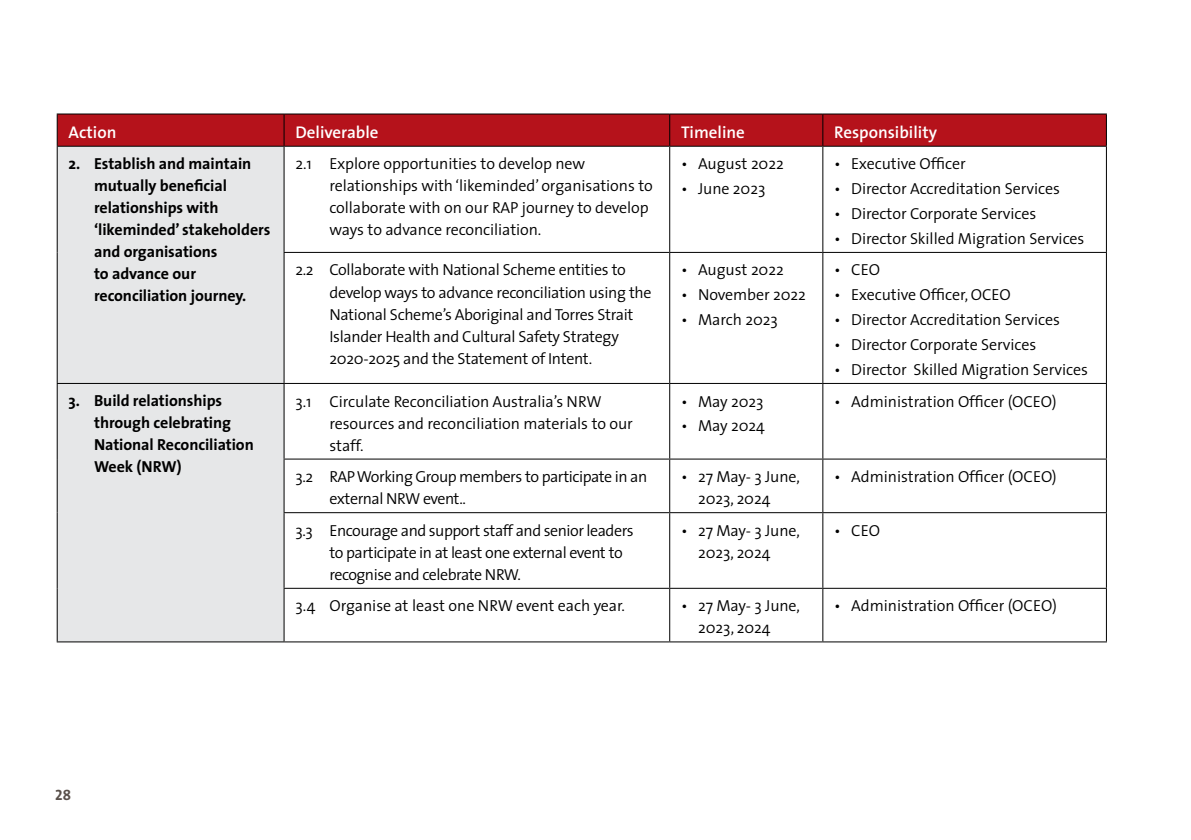
<style>
.page{position:relative;width:1191px;height:840px;background:#fff}
.page>*{position:absolute;margin:0;border:0;box-sizing:border-box;transform-origin:0 0}
.t1{font:600 17px "The Sans";color:#fff}
.t2{font:300 16px/22px "The Sans";letter-spacing:-.005em;color:#000}
.t3{font:700 16px/22px "The Sans";letter-spacing:-.005em;color:#000}
.t4{font:300 16px/22px "The Sans";letter-spacing:-.03em;color:#000}
.t5{font:15px "The Sans Bold Caps";color:#59504b}
</style>
<div class="page">
<div style="left:58px;top:114px;width:1048px;height:32px;background:#b5121b"></div>
<div style="left:58px;top:147px;width:225px;height:494px;background:#e6e7e8"></div>
<svg style="left:284px;top:147px;width:822px;height:494px"></svg>
<hr style="left:57px;top:147px;width:1px;height:105px;background:#000">
<hr style="left:57px;top:252px;width:1px;height:131px;background:#000">
<hr style="left:283px;top:147px;width:1px;height:105px;background:#000">
<hr style="left:669px;top:147px;width:1px;height:105px;background:#000">
<hr style="left:822px;top:147px;width:1px;height:105px;background:#000">
<hr style="left:1106px;top:147px;width:1px;height:105px;background:#000">
<hr style="left:283px;top:252px;width:386px;height:1px;background:#000">
<hr style="left:283px;top:253px;width:1px;height:130px;background:#000">
<hr style="left:669px;top:252px;width:154px;height:1px;background:#000">
<hr style="left:669px;top:253px;width:1px;height:130px;background:#000">
<hr style="left:823px;top:252px;width:284px;height:1px;background:#000">
<hr style="left:822px;top:253px;width:1px;height:130px;background:#000">
<hr style="left:1106px;top:253px;width:1px;height:130px;background:#000">
<hr style="left:284px;top:383px;width:385px;height:1px;background:#000">
<hr style="left:669px;top:383px;width:154px;height:1px;background:#000">
<hr style="left:669px;top:384px;width:1px;height:74px;background:#000">
<hr style="left:823px;top:383px;width:284px;height:1px;background:#000">
<hr style="left:822px;top:384px;width:1px;height:74px;background:#000">
<hr style="left:1106px;top:384px;width:1px;height:74px;background:#000">
<hr style="left:283px;top:458px;width:386px;height:1px;background:#000">
<hr style="left:669px;top:458px;width:154px;height:1px;background:#000">
<hr style="left:669px;top:459px;width:1px;height:53px;background:#000">
<hr style="left:823px;top:458px;width:284px;height:1px;background:#000">
<hr style="left:822px;top:459px;width:1px;height:53px;background:#000">
<hr style="left:1106px;top:459px;width:1px;height:53px;background:#000">
<hr style="left:283px;top:512px;width:386px;height:1px;background:#000">
<hr style="left:669px;top:512px;width:154px;height:1px;background:#000">
<hr style="left:669px;top:513px;width:1px;height:74px;background:#000">
<hr style="left:823px;top:512px;width:284px;height:1px;background:#000">
<hr style="left:822px;top:513px;width:1px;height:74px;background:#000">
<hr style="left:1106px;top:513px;width:1px;height:74px;background:#000">
<hr style="left:283px;top:587px;width:386px;height:1px;background:#000">
<hr style="left:669px;top:587px;width:154px;height:1px;background:#000">
<hr style="left:669px;top:588px;width:1px;height:53px;background:#000">
<hr style="left:823px;top:587px;width:284px;height:1px;background:#000">
<hr style="left:822px;top:588px;width:1px;height:53px;background:#000">
<hr style="left:1106px;top:588px;width:1px;height:53px;background:#000">
<hr style="left:284px;top:641px;width:385px;height:1px;background:#000">
<hr style="left:669px;top:641px;width:154px;height:1px;background:#000">
<hr style="left:823px;top:641px;width:284px;height:1px;background:#000">
<hr style="left:57px;top:113px;width:227px;height:1px;background:#000">
<hr style="left:57px;top:114px;width:1px;height:32px;background:#000">
<hr style="left:284px;top:113px;width:385px;height:1px;background:#000">
<hr style="left:283px;top:114px;width:1px;height:32px;background:#000">
<hr style="left:669px;top:113px;width:154px;height:1px;background:#000">
<hr style="left:669px;top:114px;width:1px;height:32px;background:#000">
<hr style="left:823px;top:113px;width:284px;height:1px;background:#000">
<hr style="left:822px;top:114px;width:1px;height:32px;background:#000">
<hr style="left:1106px;top:114px;width:1px;height:32px;background:#000">
<hr style="left:57px;top:146px;width:227px;height:1px;background:#000">
<hr style="left:284px;top:146px;width:385px;height:1px;background:#000">
<hr style="left:669px;top:146px;width:154px;height:1px;background:#000">
<hr style="left:823px;top:146px;width:284px;height:1px;background:#000">
<hr style="left:57px;top:383px;width:227px;height:1px;background:#000">
<hr style="left:57px;top:384px;width:1px;height:75px;background:#000">
<hr style="left:283px;top:384px;width:1px;height:74px;background:#000">
<hr style="left:57px;top:459px;width:1px;height:53px;background:#000">
<hr style="left:283px;top:459px;width:1px;height:53px;background:#000">
<hr style="left:57px;top:512px;width:1px;height:76px;background:#000">
<hr style="left:283px;top:513px;width:1px;height:74px;background:#000">
<hr style="left:57px;top:588px;width:1px;height:53px;background:#000">
<hr style="left:283px;top:588px;width:1px;height:53px;background:#000">
<hr style="left:57px;top:641px;width:227px;height:1px;background:#000">
<p class="t1" style="left:69px;top:118px;width:49px">Action</p>
<p class="t1" style="left:295px;top:118px;width:85px">Deliverable</p>
<p class="t1" style="left:681px;top:118px;width:65px">Timeline</p>
<p class="t1" style="left:834px;top:118px;width:104px">Responsibility</p>
<p class="t3" style="left:94px;top:152px;width:178px;text-indent:-26px">2. Establish and maintain mutually beneficial relationships with ‘likeminded’ stakeholders and organisations<br>to advance our reconciliation journey.</p>
<p class="t2" style="left:329px;top:152px;width:325px;text-indent:-34px">2.1 Explore opportunities to develop new relationships with ‘likeminded’ organisations to collaborate with on our RAP journey to develop ways to advance reconciliation.</p>
<p class="t2" style="left:681px;top:152px;width:104px">• August 2022</p>
<p class="t2" style="left:834px;top:152px;width:133px">• Executive Officer</p>
<p class="t2" style="left:834px;top:177px;width:227px">• Director Accreditation Services</p>
<p class="t2" style="left:834px;top:202px;width:204px">• Director Corporate Services</p>
<p class="t2" style="left:834px;top:227px;width:252px">• Director Skilled Migration Services</p>
<p class="t2" style="left:681px;top:177px;width:86px">• June 2023</p>
<p class="t2" style="left:329px;top:258px;width:324px;text-indent:-34px">2.2 Collaborate with National Scheme entities to develop ways to advance reconciliation using the National Scheme’s Aboriginal and Torres Strait Islander Health and Cultural Safety Strategy 2020-2025 and the Statement of Intent.</p>
<p class="t2" style="left:681px;top:258px;width:104px">• August 2022</p>
<p class="t2" style="left:834px;top:258px;width:47px">• CEO</p>
<p class="t2" style="left:834px;top:283px;width:178px">• Executive Officer, OCEO</p>
<p class="t2" style="left:834px;top:308px;width:227px">• Director Accreditation Services</p>
<p class="t2" style="left:834px;top:333px;width:204px">• Director Corporate Services</p>
<p class="t2" style="left:834px;top:358px;width:255px">• Director Skilled Migration Services</p>
<p class="t2" style="left:681px;top:283px;width:126px">• November 2022</p>
<p class="t2" style="left:681px;top:308px;width:98px">• March 2023</p>
<p class="t2" style="left:834px;top:389px;width:224px">• Administration Officer (OCEO)</p>
<p class="t3" style="left:94px;top:389px;width:161px;text-indent:-26px">3. Build relationships through celebrating<br>National Reconciliation<br>Week (NRW)</p>
<p class="t2" style="left:329px;top:389px;width:305px;text-indent:-34px">3.1 Circulate Reconciliation Australia’s NRW resources and reconciliation materials to our staff.</p>
<p class="t2" style="left:681px;top:389px;width:84px">• May 2023</p>
<p class="t2" style="left:681px;top:414px;width:85px">• May 2024</p>
<p class="t4" style="left:329px;top:465px;width:319px;text-indent:-34px">3.2 RAP Working Group members to participate in an external NRW event..</p>
<p class="t2" style="left:698px;top:465px;width:103px;text-indent:-17px">• 27 May- 3 June,<br>2023, 2024</p>
<p class="t2" style="left:834px;top:465px;width:224px">• Administration Officer (OCEO)</p>
<p class="t4" style="left:329px;top:518px;width:306px;text-indent:-34px">3.3 Encourage and support staff and senior leaders to participate in at least one external event to recognise and celebrate NRW.</p>
<p class="t2" style="left:698px;top:518px;width:103px;text-indent:-17px">• 27 May- 3 June,<br>2023, 2024</p>
<p class="t2" style="left:834px;top:518px;width:47px">• CEO</p>
<p class="t2" style="left:295px;top:594px;width:331px">3.4 Organise at least one NRW event each year.</p>
<p class="t2" style="left:698px;top:594px;width:103px;text-indent:-17px">• 27 May- 3 June,<br>2023, 2024</p>
<p class="t2" style="left:834px;top:594px;width:224px">• Administration Officer (OCEO)</p>
<p class="t5" style="left:55px;top:781px;width:17px">28</p>
</div>
